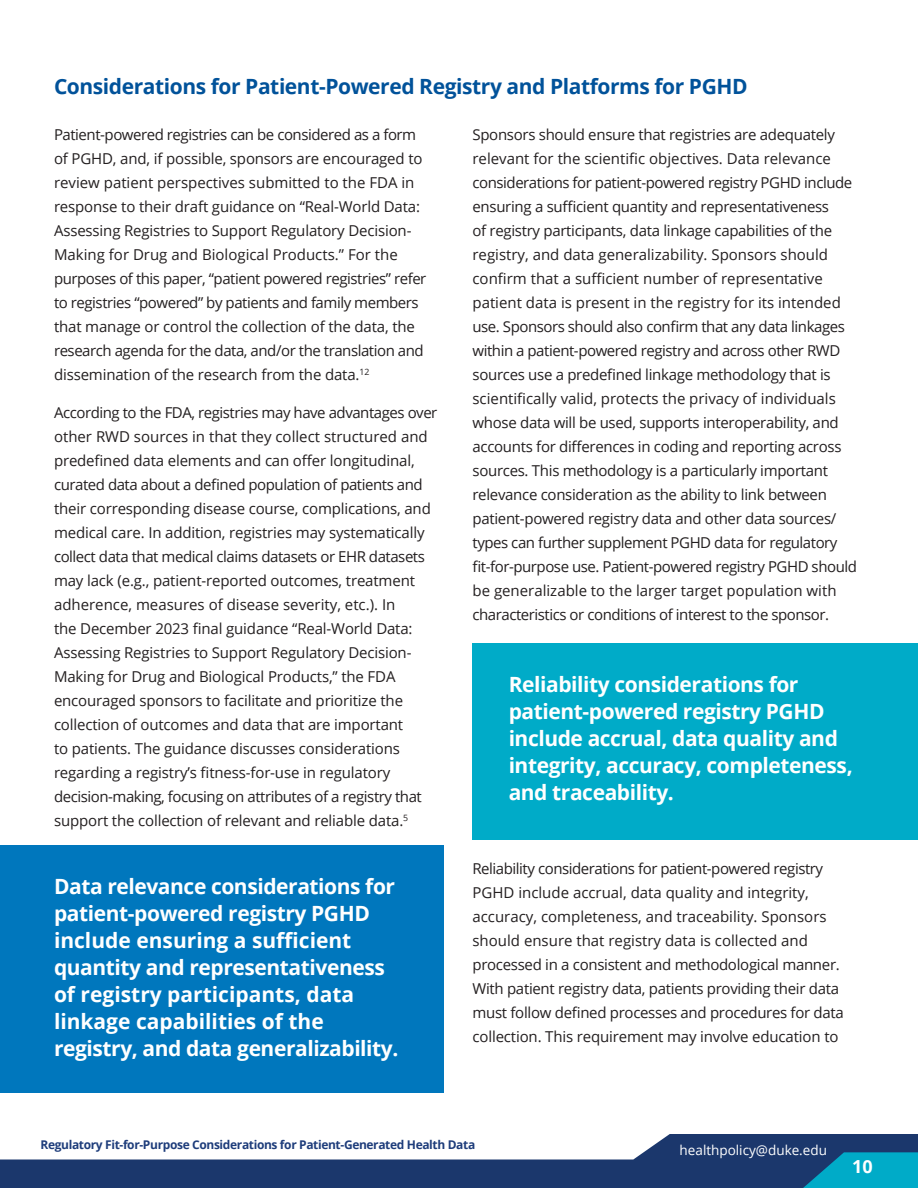
<style>
.page{position:relative;width:918px;height:1188px;background:#fff}
.page>*{position:absolute;margin:0;border:0;box-sizing:border-box;transform-origin:0 0}
.Paragraph_Style_1{font:700 21px/27px "Open Sans";letter-spacing:-.02em;color:#fff}
.Paragraph_Style_1-2{font:700 21px "Open Sans";letter-spacing:-.02em;color:#01529a}
.t1{font:700 18px "Open Sans";color:#fff}
.Paragraph_Style_1-3{font:15px/24px "Open Sans";letter-spacing:-.01em;color:#231f20}
.t2{font:13.5px "Open Sans";color:#fff}
.t3{font:700 12px "Open Sans";letter-spacing:-.03em;color:#1e3d7b}
</style>
<div class="page">
<svg style="left:0;top:1134px;width:918px;height:54px;fill:#1b376c"></svg>
<svg style="left:759px;top:1152px;width:159px;height:36px;background:#0b7ba2"></svg>
<div style="left:0;top:845px;width:444px;height:248px;background:#0077bd"></div>
<div style="left:472px;top:643px;width:446px;height:197px;background:#00abc8"></div>
<p class="Paragraph_Style_1-2" style="left:54px;top:71px;width:695px">Considerations for Patient-Powered Registry and Platforms for PGHD</p>
<p class="Paragraph_Style_1-3" style="left:54px;top:122px;width:374px">Patient-powered registries can be considered as a form of PGHD, and, if possible, sponsors are encouraged to review patient perspectives submitted to the FDA in response to their draft guidance on “Real-World Data:<br>Assessing Registries to Support Regulatory Decision-Making for Drug and Biological Products.” For the purposes of this paper, “patient powered registries” refer to registries “powered” by patients and family members that manage or control the collection of the data, the research agenda for the data, and/or the translation and dissemination of the research from the data.<sup>12</sup></p>
<p class="Paragraph_Style_1-3" style="left:54px;top:400px;width:385px">According to the FDA, registries may have advantages over other RWD sources in that they collect structured and predefined data elements and can offer longitudinal, curated data about a defined population of patients and their corresponding disease course, complications, and medical care. In addition, registries may systematically collect data that medical claims datasets or EHR datasets may lack (e.g., patient-reported outcomes, treatment adherence, measures of disease severity, etc.). In<br>the December 2023 final guidance “Real-World Data:<br>Assessing Registries to Support Regulatory Decision-Making for Drug and Biological Products,” the FDA encouraged sponsors to facilitate and prioritize the collection of outcomes and data that are important<br>to patients. The guidance discusses considerations regarding a registry’s fitness-for-use in regulatory decision-making, focusing on attributes of a registry that support the collection of relevant and reliable data.<sup>5</sup></p>
<p class="Paragraph_Style_1-3" style="left:472px;top:122px;width:386px">Sponsors should ensure that registries are adequately relevant for the scientific objectives. Data relevance considerations for patient-powered registry PGHD include ensuring a sufficient quantity and representativeness<br>of registry participants, data linkage capabilities of the registry, and data generalizability. Sponsors should confirm that a sufficient number of representative patient data is present in the registry for its intended use. Sponsors should also confirm that any data linkages within a patient-powered registry and across other RWD sources use a predefined linkage methodology that is scientifically valid, protects the privacy of individuals whose data will be used, supports interoperability, and accounts for differences in coding and reporting across sources. This methodology is a particularly important relevance consideration as the ability to link between patient-powered registry data and other data sources/ types can further supplement PGHD data for regulatory fit-for-purpose use. Patient-powered registry PGHD should be generalizable to the larger target population with characteristics or conditions of interest to the sponsor.</p>
<p class="Paragraph_Style_1" style="left:509px;top:670px;width:346px">Reliability considerations for patient-powered registry PGHD include accrual, data quality and integrity, accuracy, completeness, and traceability.</p>
<p class="Paragraph_Style_1" style="left:54px;top:872px;width:346px">Data relevance considerations for patient-powered registry PGHD include ensuring a sufficient quantity and representativeness of registry participants, data linkage capabilities of the registry, and data generalizability.</p>
<p class="Paragraph_Style_1-3" style="left:472px;top:856px;width:373px">Reliability considerations for patient-powered registry PGHD include accrual, data quality and integrity, accuracy, completeness, and traceability. Sponsors should ensure that registry data is collected and processed in a consistent and methodological manner.<br>With patient registry data, patients providing their data must follow defined processes and procedures for data collection. This requirement may involve education to</p>
<p class="t3" style="left:40px;top:1136px;width:436px">Regulatory Fit-for-Purpose Considerations for Patient-Generated Health Data</p>
<p class="t2" style="left:680px;top:1141px;width:149px">healthpolicy@duke.edu</p>
<p class="t1" style="left:852px;top:1154px;width:22px">10</p>
</div>
